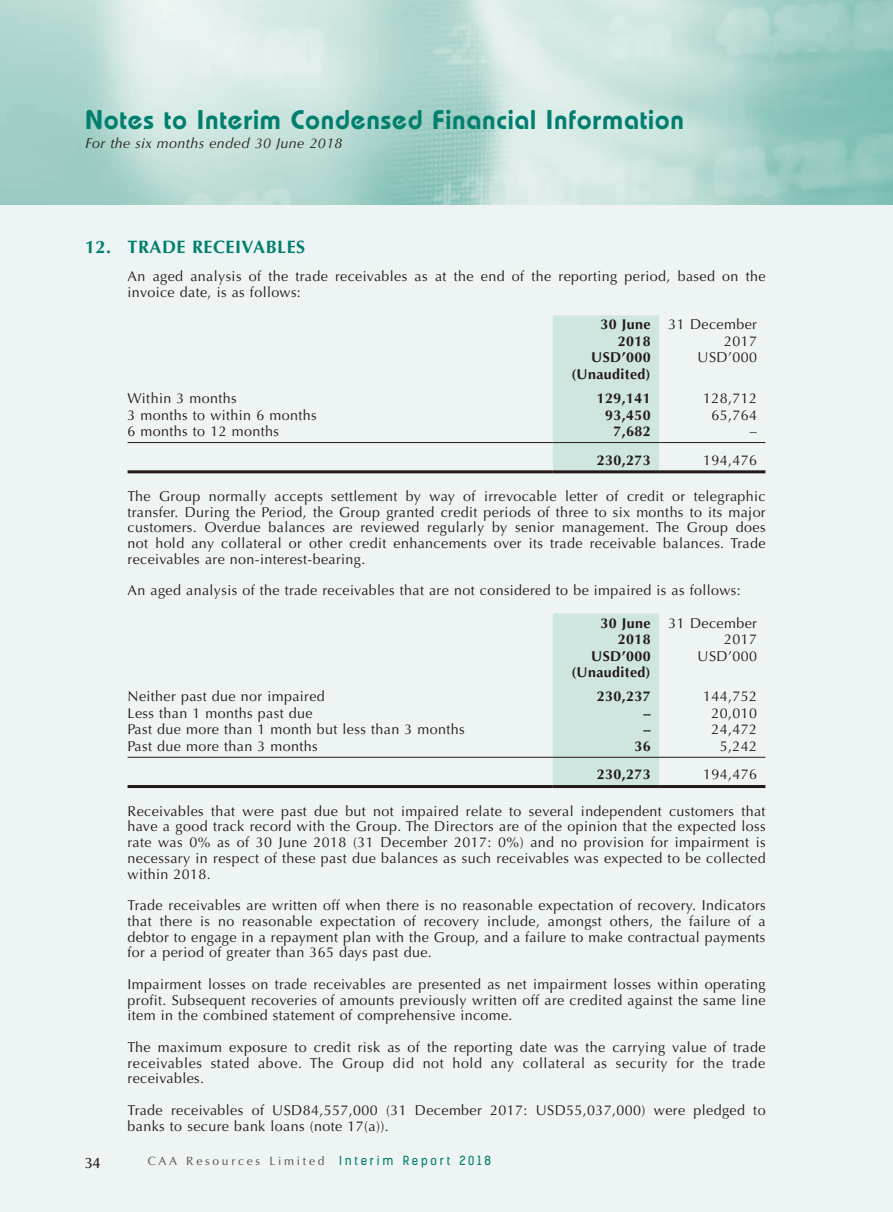
<style>
.page{position:relative;width:893px;height:1212px;background:#edf4f3}
.page>*{position:absolute;margin:0;border:0;box-sizing:border-box;transform-origin:0 0}
.t1{font:600 27px "Bauhaus Std";letter-spacing:.03em;color:#007f6e}
.t2{font:700 18px "Optima LT Std";letter-spacing:.03em;color:#007f6e}
.t3{font:500 15px "Optima LT Std";color:#231916}
.t4{font:14.25px/15.8px "Optima LT Std";letter-spacing:.03em;color:#231916;text-align:justify}
.t5{font:700 14.25px "Optima LT Std";letter-spacing:.03em;color:#231916}
.t6{font:italic 14.25px "Optima LT Std";letter-spacing:.03em;color:#231916}
.t7{font:12px "Optima LT Std";letter-spacing:.23em;color:#4d4a4a}
.s1{font-family:"Kelson Sans Regular BG";color:#007f6e}
</style>
<div class="page">
<img style="left:0;top:0;width:893px;height:205px">
<div style="left:553px;top:315px;width:106px;height:155px;background:#cee5e0"></div>
<hr style="left:128px;top:442px;width:425px;height:1px;background:#231916">
<hr style="left:553px;top:442px;width:106px;height:1px;background:#231916">
<hr style="left:659px;top:442px;width:106px;height:1px;background:#231916">
<hr style="left:128px;top:470px;width:425px;height:3px;background:#231916">
<hr style="left:553px;top:470px;width:106px;height:3px;background:#231916">
<hr style="left:659px;top:470px;width:106px;height:3px;background:#231916">
<div style="left:553px;top:614px;width:106px;height:171px;background:#cee5e0"></div>
<hr style="left:128px;top:757px;width:425px;height:1px;background:#231916">
<hr style="left:553px;top:757px;width:106px;height:1px;background:#231916">
<hr style="left:659px;top:757px;width:106px;height:1px;background:#231916">
<hr style="left:128px;top:785px;width:425px;height:3px;background:#231916">
<hr style="left:553px;top:785px;width:106px;height:3px;background:#231916">
<hr style="left:659px;top:785px;width:106px;height:3px;background:#231916">
<h1 class="t1" style="left:85px;top:103px;width:601px">Notes to Interim Condensed Financial Information</h1>
<p class="t6" style="left:85px;top:135px;width:259px">For the six months ended 30 June 2018</p>
<p class="t2" style="left:85px;top:236px;width:222px">12. TRADE RECEIVABLES</p>
<p class="t4" style="left:128px;top:269px;width:639px">An aged analysis of the trade receivables as at the end of the reporting period, based on the invoice date, is as follows:</p>
<p class="t5" style="left:601px;top:316px;width:52px">30 June</p>
<p class="t4" style="left:669px;top:317px;width:90px">31 December</p>
<p class="t5" style="left:618px;top:333px;width:34px">2018</p>
<p class="t4" style="left:724px;top:333px;width:34px">2017</p>
<p class="t5" style="left:591px;top:349px;width:61px">USD’000</p>
<p class="t4" style="left:697px;top:350px;width:61px">USD’000</p>
<p class="t5" style="left:571px;top:366px;width:81px">(Unaudited)</p>
<p class="t4" style="left:128px;top:390px;width:111px">Within 3 months</p>
<p class="t5" style="left:597px;top:390px;width:55px">129,141</p>
<p class="t4" style="left:703px;top:390px;width:55px">128,712</p>
<p class="t4" style="left:128px;top:407px;width:191px">3 months to within 6 months</p>
<p class="t5" style="left:605px;top:406px;width:47px">93,450</p>
<p class="t4" style="left:711px;top:407px;width:47px">65,764</p>
<p class="t4" style="left:128px;top:423px;width:153px">6 months to 12 months</p>
<p class="t5" style="left:613px;top:423px;width:39px">7,682</p>
<p class="t4" style="left:750px;top:423px;width:9px">–</p>
<p class="t5" style="left:597px;top:451px;width:55px">230,273</p>
<p class="t4" style="left:703px;top:452px;width:55px">194,476</p>
<p class="t4" style="left:128px;top:488px;width:640px">The Group normally accepts settlement by way of irrevocable letter of credit or telegraphic transfer. During the Period, the Group granted credit periods of three to six months to its major customers. Overdue balances are reviewed regularly by senior management. The Group does not hold any collateral or other credit enhancements over its trade receivable balances. Trade receivables are non-interest-bearing.</p>
<p class="t4" style="left:128px;top:583px;width:615px">An aged analysis of the trade receivables that are not considered to be impaired is as follows:</p>
<p class="t5" style="left:601px;top:614px;width:52px">30 June</p>
<p class="t4" style="left:669px;top:615px;width:90px">31 December</p>
<p class="t5" style="left:618px;top:631px;width:34px">2018</p>
<p class="t4" style="left:724px;top:632px;width:34px">2017</p>
<p class="t5" style="left:591px;top:647px;width:61px">USD’000</p>
<p class="t4" style="left:697px;top:648px;width:61px">USD’000</p>
<p class="t5" style="left:571px;top:664px;width:81px">(Unaudited)</p>
<p class="t4" style="left:128px;top:689px;width:199px">Neither past due nor impaired</p>
<p class="t5" style="left:597px;top:688px;width:55px">230,237</p>
<p class="t4" style="left:703px;top:689px;width:55px">144,752</p>
<p class="t4" style="left:128px;top:705px;width:187px">Less than 1 months past due</p>
<p class="t5" style="left:643px;top:704px;width:9px">–</p>
<p class="t4" style="left:711px;top:705px;width:47px">20,010</p>
<p class="t4" style="left:128px;top:722px;width:339px">Past due more than 1 month but less than 3 months</p>
<p class="t5" style="left:643px;top:721px;width:9px">–</p>
<p class="t4" style="left:711px;top:722px;width:47px">24,472</p>
<p class="t4" style="left:128px;top:738px;width:192px">Past due more than 3 months</p>
<p class="t5" style="left:634px;top:737px;width:18px">36</p>
<p class="t4" style="left:720px;top:738px;width:39px">5,242</p>
<p class="t5" style="left:597px;top:766px;width:55px">230,273</p>
<p class="t4" style="left:703px;top:767px;width:55px">194,476</p>
<p class="t4" style="left:128px;top:803px;width:640px">Receivables that were past due but not impaired relate to several independent customers that have a good track record with the Group. The Directors are of the opinion that the expected loss rate was 0% as of 30 June 2018 (31 December 2017: 0%) and no provision for impairment is necessary in respect of these past due balances as such receivables was expected to be collected within 2018.</p>
<p class="t4" style="left:128px;top:898px;width:640px">Trade receivables are written off when there is no reasonable expectation of recovery. Indicators that there is no reasonable expectation of recovery include, amongst others, the failure of a debtor to engage in a repayment plan with the Group, and a failure to make contractual payments for a period of greater than 365 days past due.</p>
<p class="t4" style="left:128px;top:976px;width:640px">Impairment losses on trade receivables are presented as net impairment losses within operating profit. Subsequent recoveries of amounts previously written off are credited against the same line item in the combined statement of comprehensive income.</p>
<p class="t4" style="left:128px;top:1039px;width:639px">The maximum exposure to credit risk as of the reporting date was the carrying value of trade receivables stated above. The Group did not hold any collateral as security for the trade receivables.</p>
<p class="t4" style="left:128px;top:1102px;width:639px">Trade receivables of USD84,557,000 (31 December 2017: USD55,037,000) were pledged to banks to secure bank loans (note 17(a)).</p>
<p class="t3" style="left:85px;top:1154px;width:17px">34</p>
<p class="t7" style="left:148px;top:1154px;width:345px">CAA Resources Limited <span class="s1">Interim Report 2018</span></p>
</div>
